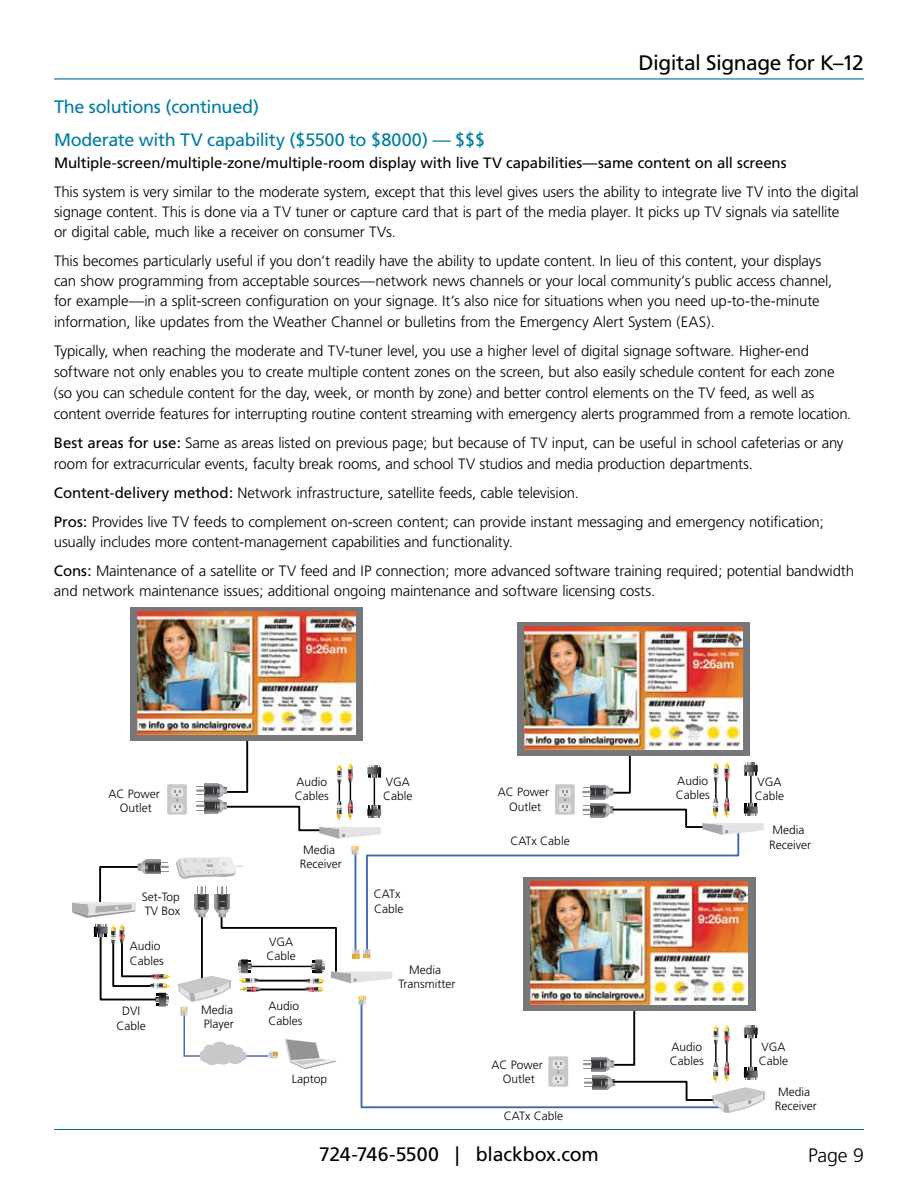
<style>
.page{position:relative;width:918px;height:1188px;background:#fff}
.page>*{position:absolute;margin:0;border:0;box-sizing:border-box;transform-origin:0 0}
.t1{font:21px "Frutiger";letter-spacing:-.025em;color:#000}
.t2{font:19.5px "Frutiger";letter-spacing:-.01em;color:#000}
.t3{font:300 19.5px "Frutiger";color:#000}
.t4{font:18px "Frutiger";letter-spacing:-.02em;color:#007ca3}
.t5{font:300 15px/20.2px "Frutiger";letter-spacing:-.015em;color:#000}
.t6{font:15px "Frutiger";letter-spacing:-.015em;color:#000}
.t7{font:300 12px/14.4px "Frutiger";color:#000}
.s1{font-weight:400}
</style>
<div class="page">
<hr style="left:54px;top:1129px;width:810px;height:1px;background:#00729c">
<hr style="left:54px;top:78px;width:810px;height:2px;background:#00729c">
<div style="left:167px;top:784px;width:20px;height:31px;background:#c6c8ca;border-radius:2px"></div>
<svg style="left:171px;top:788px;width:13px;height:24px"></svg>
<div style="left:555px;top:784px;width:20px;height:31px;background:#c6c8ca;border-radius:2px"></div>
<svg style="left:559px;top:788px;width:12px;height:24px"></svg>
<svg style="left:365px;top:835px;width:375px;height:51px"></svg>
<hr style="left:355px;top:852px;width:1px;height:100px;background:#4067b1">
<svg style="left:94px;top:924px;width:76px;height:83px"></svg>
<svg style="left:176px;top:857px;width:67px;height:22px"></svg>
<svg style="left:73px;top:860px;width:96px;height:58px"></svg>
<svg style="left:582px;top:755px;width:182px;height:80px"></svg>
<svg style="left:196px;top:741px;width:185px;height:98px"></svg>
<svg style="left:352px;top:846px;width:7px;height:10px"></svg>
<svg style="left:177px;top:886px;width:588px;height:227px"></svg>
<div style="left:131px;top:607px;width:232px;height:134px;background:#76787b"></div>
<img style="left:138px;top:612px;width:217px;height:123px">
<div style="left:518px;top:622px;width:232px;height:133px;background:#76787b"></div>
<img style="left:525px;top:626px;width:217px;height:124px">
<div style="left:523px;top:877px;width:232px;height:134px;background:#76787b"></div>
<img style="left:530px;top:881px;width:217px;height:124px">
<p class="t4" style="left:54px;top:96px;width:207px">The solutions (continued)</p>
<p class="t4" style="left:54px;top:129px;width:433px">Moderate with TV capability ($5500 to $8000) — $$$</p>
<h1 class="t1" style="left:639px;top:50px;width:227px">Digital Signage for K–12</h1>
<p class="t6" style="left:54px;top:154px;width:734px">Multiple-screen/multiple-zone/multiple-room display with live TV capabilities—same content on all screens</p>
<p class="t5" style="left:54px;top:181px;width:806px">This system is very similar to the moderate system, except that this level gives users the ability to integrate live TV into the digital signage content. This is done via a TV tuner or capture card that is part of the media player. It picks up TV signals via satellite<br>or digital cable, much like a receiver on consumer TVs.</p>
<p class="t5" style="left:54px;top:251px;width:780px">This becomes particularly useful if you don’t readily have the ability to update content. In lieu of this content, your displays can show programming from acceptable sources—network news channels or your local community’s public access channel, for example—in a split-screen configuration on your signage. It’s also nice for situations when you need up-to-the-minute information, like updates from the Weather Channel or bulletins from the Emergency Alert System (EAS).</p>
<p class="t5" style="left:54px;top:340px;width:799px;line-height:21px">Typically, when reaching the moderate and TV-tuner level, you use a higher level of digital signage software. Higher-end software not only enables you to create multiple content zones on the screen, but also easily schedule content for each zone (so you can schedule content for the day, week, or month by zone) and better control elements on the TV feed, as well as content override features for interrupting routine content streaming with emergency alerts programmed from a remote location.</p>
<p class="t5" style="left:54px;top:433px;width:791px;line-height:21px"><span class="s1">Best areas for use:</span> Same as areas listed on previous page; but because of TV input, can be useful in school cafeterias or any room for extracurricular events, faculty break rooms, and school TV studios and media production departments.</p>
<p class="t5" style="left:54px;top:479px;width:772px;line-height:29px"><span class="s1">Content-delivery method:</span> Network infrastructure, satellite feeds, cable television.<br><span class="s1">Pros:</span> Provides live TV feeds to complement on-screen content; can provide instant messaging and emergency notification;</p>
<p class="t5" style="left:54px;top:528px;width:802px;line-height:29px">usually includes more content-management capabilities and functionality.<br><span class="s1">Cons:</span> Maintenance of a satellite or TV feed and IP connection; more advanced software training required; potential bandwidth</p>
<p class="t5" style="left:54px;top:581px;width:603px">and network maintenance issues; additional ongoing maintenance and software licensing costs.</p>
<p class="t7" style="left:109px;top:787px;width:53px;text-align:center">AC Power<br>Outlet</p>
<p class="t7" style="left:295px;top:775px;width:36px">Audio<br>Cables</p>
<p class="t7" style="left:383px;top:775px;width:31px">VGA<br>Cable</p>
<p class="t7" style="left:498px;top:785px;width:53px;text-align:center">AC Power<br>Outlet</p>
<p class="t7" style="left:676px;top:774px;width:36px">Audio<br>Cables</p>
<p class="t7" style="left:755px;top:775px;width:31px">VGA<br>Cable</p>
<p class="t7" style="left:300px;top:843px;width:44px">Media<br>Receiver</p>
<p class="t7" style="left:510px;top:834px;width:61px">CATx Cable</p>
<p class="t7" style="left:769px;top:823px;width:44px">Media<br>Receiver</p>
<p class="t7" style="left:142px;top:890px;width:40px">Set-Top<br>TV Box</p>
<p class="t7" style="left:374px;top:887px;width:31px">CATx<br>Cable</p>
<p class="t7" style="left:130px;top:939px;width:36px">Audio<br>Cables</p>
<p class="t7" style="left:267px;top:935px;width:31px">VGA<br>Cable</p>
<p class="t7" style="left:398px;top:963px;width:58px;text-align:center">Media<br>Transmitter</p>
<p class="t7" style="left:116px;top:1004px;width:31px;text-align:center">DVI<br>Cable</p>
<p class="t7" style="left:201px;top:1003px;width:34px">Media<br>Player</p>
<p class="t7" style="left:269px;top:999px;width:36px">Audio<br>Cables</p>
<p class="t7" style="left:292px;top:1072px;width:37px">Laptop</p>
<p class="t7" style="left:492px;top:1058px;width:53px;text-align:center">AC Power<br>Outlet</p>
<p class="t7" style="left:504px;top:1109px;width:61px">CATx Cable</p>
<p class="t7" style="left:670px;top:1040px;width:36px">Audio<br>Cables</p>
<p class="t7" style="left:759px;top:1040px;width:31px">VGA<br>Cable</p>
<p class="t7" style="left:775px;top:1084px;width:44px">Media<br>Receiver</p>
<h2 class="t2" style="left:319px;top:1143px;width:281px">724-746-5500 | blackbox.com</h2>
<h2 class="t3" style="left:808px;top:1144px;width:57px">Page 9</h2>
</div>
